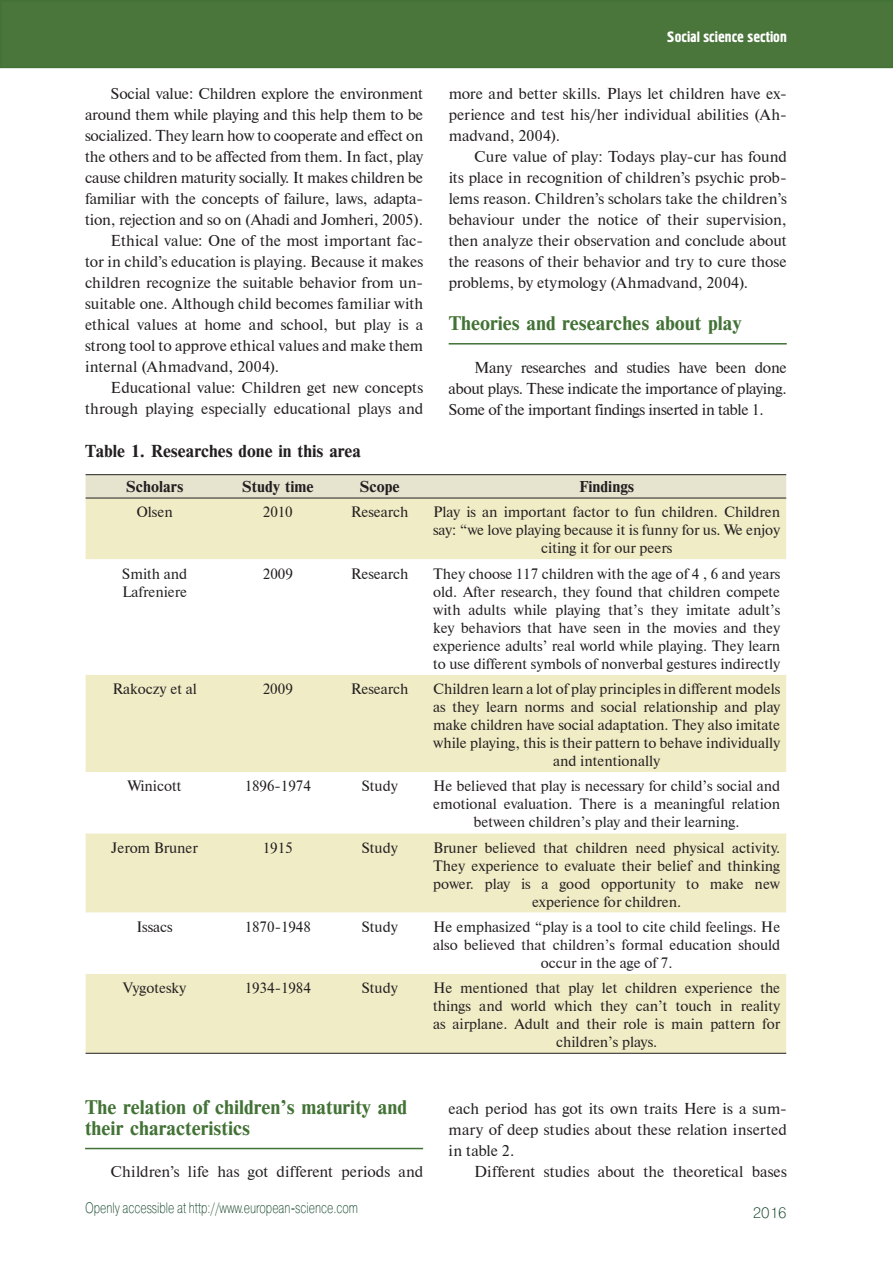
<style>
.page{position:relative;width:893px;height:1263px;background:#fff}
.page>*{position:absolute;margin:0;border:0;box-sizing:border-box;transform-origin:0 0}
.t1{font:18.75px/21px "Newton C Bold";color:#427235}
.t2{font:16.5px "Newton C Bold";color:#231f20}
.t3{font:15.75px/21px "Newton CTT";letter-spacing:-.01em;color:#231f20;text-align:justify}
.t4{font:15.75px "Newton CTT";letter-spacing:.01em;color:#231f20}
.t5{font:15px/18px "Newton CTT";color:#231f20;text-align:center}
.t6{font:15px "Pragmatica Light C";color:#0b3e20;scale:.75 1}
.t7{font:15px "Newton C Bold";color:#231f20}
.t8{font:15px "Hermes C";color:#fff}
.t9{font:15px "Pragmatica Light C";color:#0b3e20}
</style>
<div class="page">
<div style="left:1px;top:1px;width:891px;height:66px;background:#4b763b"></div>
<div style="left:0;top:0;width:893px;height:68px;border:2px solid #427235"></div>
<hr style="left:449px;top:343px;width:338px;height:2px;background:#427235">
<svg style="left:86px;top:475px;width:700px;height:23px;background:#e0deca"></svg>
<div style="left:86px;top:499px;width:700px;height:554px;background:#f0ecc6"></div>
<svg style="left:86px;top:559px;width:700px;height:415px"></svg>
<hr style="left:86px;top:474px;width:700px;height:1px;background:#231f20">
<hr style="left:86px;top:498px;width:700px;height:1px;background:#231f20">
<hr style="left:86px;top:1053px;width:700px;height:1px;background:#231f20">
<hr style="left:85px;top:1148px;width:338px;height:1px;background:#427235">
<p class="t3" style="left:111px;top:83px;width:314px">Social value: Children explore the environment</p>
<p class="t3" style="left:85px;top:104px;width:340px">around them while playing and this help them to be</p>
<p class="t3" style="left:85px;top:125px;width:340px">socialized. They learn how to cooperate and effect on</p>
<p class="t3" style="left:85px;top:146px;width:340px">the others and to be affected from them. In fact, play</p>
<p class="t3" style="left:85px;top:167px;width:340px">cause children maturity socially. It makes children be</p>
<p class="t3" style="left:85px;top:188px;width:340px">familiar with the concepts of failure, laws, adapta-</p>
<p class="t3" style="left:85px;top:209px;width:340px">tion, rejection and so on (Ahadi and Jomheri, 2005).</p>
<p class="t3" style="left:111px;top:230px;width:314px">Ethical value: One of the most important fac-</p>
<p class="t3" style="left:85px;top:251px;width:340px">tor in child’s education is playing. Because it makes</p>
<p class="t3" style="left:85px;top:272px;width:340px">children recognize the suitable behavior from un-</p>
<p class="t4" style="left:85px;top:295px;width:340px">suitable one. Although child becomes familiar with</p>
<p class="t3" style="left:85px;top:314px;width:340px">ethical values at home and school, but play is a</p>
<p class="t3" style="left:85px;top:335px;width:340px">strong tool to approve ethical values and make them</p>
<p class="t4" style="left:85px;top:358px;width:196px">internal (Ahmadvand, 2004).</p>
<p class="t3" style="left:111px;top:377px;width:314px">Educational value: Children get new concepts</p>
<p class="t4" style="left:85px;top:400px;width:340px">through playing especially educational plays and</p>
<p class="t2" style="left:85px;top:445px;width:278px">Table 1. Researches done in this area</p>
<p class="t8" style="left:667px;top:32px;width:121px">Social science section</p>
<p class="t3" style="left:449px;top:83px;width:340px">more and better skills. Plays let children have ex&shy;perience and test his/her individual abilities (Ah&shy;madvand, 2004).</p>
<p class="t3" style="left:449px;top:146px;width:340px;text-indent:26px">Cure value of play: Todays play-cur has found its place in recognition of children’s psychic prob&shy;lems reason. Children’s scholars take the children’s behaviour under the notice of their supervision, then analyze their observation and conclude about the reasons of their behavior and try to cure those problems, by etymology (Ahmadvand, 2004).</p>
<p class="t1" style="left:449px;top:315px;width:294px">Theories and researches about play</p>
<p class="t3" style="left:449px;top:357px;width:340px;text-indent:26px">Many researches and studies have been done about plays. These indicate the importance of playing.<br>Some of the important findings inserted in table 1.</p>
<p class="t7" style="left:126px;top:481px;width:59px">Scholars</p>
<p class="t7" style="left:242px;top:481px;width:74px">Study time</p>
<p class="t7" style="left:359px;top:481px;width:42px">Scope</p>
<p class="t7" style="left:579px;top:481px;width:57px">Findings</p>
<p class="t5" style="left:136px;top:503px;width:38px">Olsen</p>
<p class="t5" style="left:263px;top:503px;width:31px">2010</p>
<p class="t5" style="left:351px;top:503px;width:59px">Research</p>
<p class="t5" style="left:433px;top:503px;width:349px">Play is an important factor to fun children. Children say: “we love playing because it is funny for us. We enjoy citing it for our peers</p>
<p class="t5" style="left:122px;top:565px;width:67px;text-align:left">Smith and<br>Lafreniere</p>
<p class="t5" style="left:263px;top:565px;width:32px">2009</p>
<p class="t5" style="left:351px;top:565px;width:59px">Research</p>
<p class="t5" style="left:433px;top:565px;width:349px;text-align:justify">They choose 117 children with the age of 4 , 6 and years old. After research, they found that children compete with adults while playing that’s they imitate adult’s key behaviors that have seen in the movies and they experience adults’ real world while playing. They learn to use different symbols of nonverbal gestures indirectly</p>
<p class="t5" style="left:112px;top:680px;width:86px">Rakoczy et al</p>
<p class="t5" style="left:263px;top:680px;width:32px">2009</p>
<p class="t5" style="left:351px;top:680px;width:59px">Research</p>
<p class="t5" style="left:433px;top:680px;width:349px">Children learn a lot of play principles in different models as they learn norms and social relationship and play make children have social adaptation. They also imitate while playing, this is their pattern to behave individually and intentionally</p>
<p class="t5" style="left:128px;top:777px;width:55px">Winicott</p>
<p class="t5" style="left:245px;top:777px;width:68px">1896-1974</p>
<p class="t5" style="left:361px;top:777px;width:38px">Study</p>
<p class="t5" style="left:433px;top:777px;width:349px">He believed that play is necessary for child’s social and emotional evaluation. There is a meaningful relation between children’s play and their learning.</p>
<p class="t5" style="left:111px;top:839px;width:88px">Jerom Bruner</p>
<p class="t5" style="left:263px;top:839px;width:31px">1915</p>
<p class="t5" style="left:361px;top:839px;width:38px">Study</p>
<p class="t5" style="left:433px;top:839px;width:349px">Bruner believed that children need physical activity.<br>They experience to evaluate their belief and thinking power. play is a good opportunity to make new experience for children.</p>
<p class="t5" style="left:136px;top:918px;width:38px">Issacs</p>
<p class="t5" style="left:245px;top:918px;width:68px">1870-1948</p>
<p class="t5" style="left:361px;top:918px;width:38px">Study</p>
<p class="t5" style="left:433px;top:918px;width:349px">He emphasized “play is a tool to cite child feelings. He also believed that children’s formal education should occur in the age of 7.</p>
<p class="t5" style="left:123px;top:979px;width:65px">Vygotesky</p>
<p class="t5" style="left:245px;top:979px;width:68px">1934-1984</p>
<p class="t5" style="left:361px;top:979px;width:38px">Study</p>
<p class="t5" style="left:433px;top:979px;width:349px">He mentioned that play let children experience the things and world which they can’t touch in reality as airplane. Adult and their role is main pattern for children’s plays.</p>
<p class="t1" style="left:85px;top:1098px;width:323px">The relation of children’s maturity and their characteristics</p>
<p class="t4" style="left:111px;top:1163px;width:314px">Children’s life has got different periods and</p>
<p class="t6" style="left:85px;top:1202px;width:365px">Openly accessible at http://www.european-science.com</p>
<p class="t3" style="left:449px;top:1098px;width:340px">each period has got its own traits Here is a sum&shy;mary of deep studies about these relation inserted in table 2.</p>
<p class="t3" style="left:474px;top:1161px;width:314px">Different studies about the theoretical bases</p>
<p class="t9" style="left:753px;top:1208px;width:35px">2016</p>
</div>
